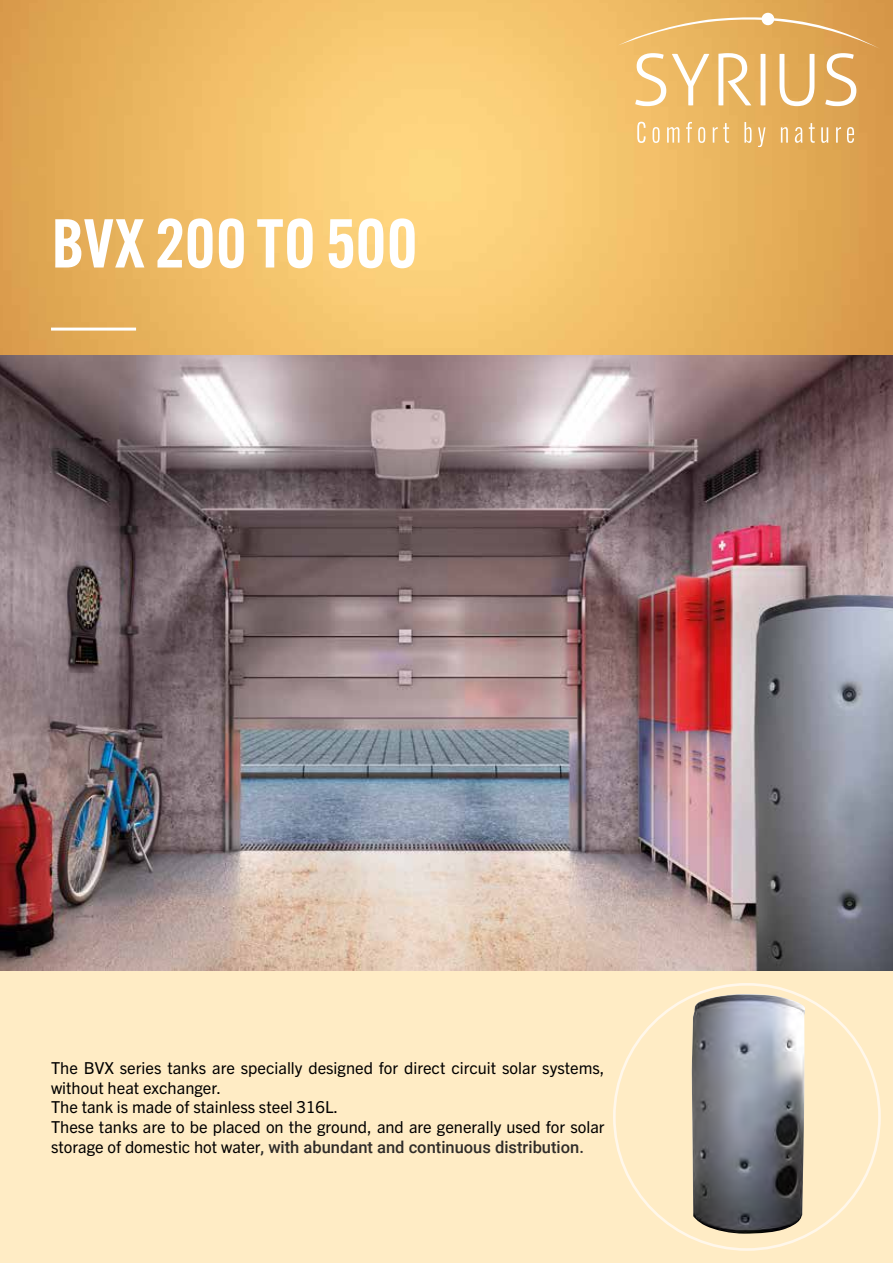
<style>
.page{position:relative;width:893px;height:1263px;background:#fff}
.page>*{position:absolute;margin:0;border:0;box-sizing:border-box;transform-origin:0 0}
.t1{font:600 67.5px "Alternate Gothic ATF";color:#fff}
.t2{font:16.5px/19.8px "Trade Gothic Next LT Pro";color:#000}
.t3{font:500 16.5px "Roboto";color:#2f2c29}
.s1{font-family:"Trade Gothic Next LT Pro";font-weight:400;color:#000}
</style>
<div class="page">
<img style="left:0;top:0;width:893px;height:355px">
<div style="left:0;top:970px;width:893px;height:293px;background:#ffecc5"></div>
<svg style="left:618px;top:13px;width:262px;height:93px;background:#e8b970"></svg>
<svg style="left:637px;top:122px;width:9px;height:21px"></svg>
<svg style="left:653px;top:127px;width:7px;height:16px"></svg>
<svg style="left:667px;top:127px;width:12px;height:16px"></svg>
<svg style="left:686px;top:122px;width:6px;height:21px"></svg>
<svg style="left:698px;top:127px;width:7px;height:16px"></svg>
<svg style="left:713px;top:123px;width:16px;height:20px"></svg>
<svg style="left:744px;top:122px;width:7px;height:21px"></svg>
<svg style="left:758px;top:127px;width:7px;height:20px"></svg>
<svg style="left:781px;top:127px;width:7px;height:16px"></svg>
<svg style="left:795px;top:127px;width:7px;height:16px"></svg>
<svg style="left:809px;top:123px;width:6px;height:20px"></svg>
<svg style="left:821px;top:127px;width:7px;height:16px"></svg>
<svg style="left:836px;top:127px;width:5px;height:16px"></svg>
<svg style="left:847px;top:127px;width:7px;height:16px"></svg>
<img style="left:0;top:355px;width:893px;height:615px">
<hr style="left:51px;top:328px;width:85px;height:3px;background:#fff">
<img style="left:692px;top:994px;width:113px;height:240px">
<h1 class="t1" style="left:52px;top:201px;width:368px">BVX 200 TO 500</h1>
<p class="t2" style="left:51px;top:1057px;width:555px">The BVX series tanks are specially designed for direct circuit solar systems, without heat exchanger.<br>The tank is made of stainless steel 316L.<br>These tanks are to be placed on the ground, and are generally used for solar</p>
<p class="t3" style="left:51px;top:1135px;width:534px"><span class="s1">storage of domestic hot water</span>, with abundant and continuous distribution.</p>
</div>
